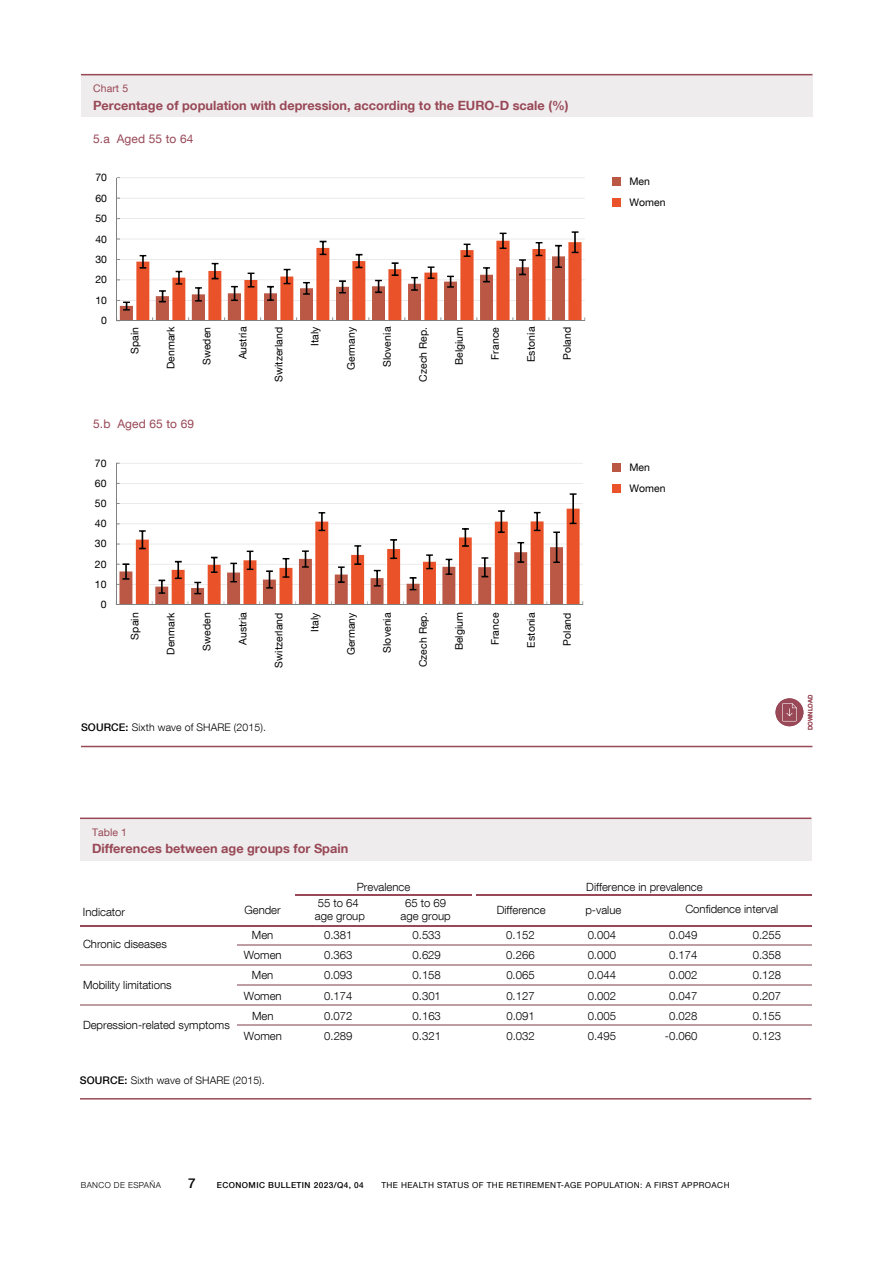
<style>
.page{position:relative;width:893px;height:1263px;background:#fff}
.page>*{position:absolute;margin:0;border:0;box-sizing:border-box;transform-origin:0 0}
.t1{font:500 13.5px "Bd E Neue Helvetica";color:#000}
.t2{font:700 12.75px "Bd E Neue Helvetica";color:#984856}
.t3{font:12px "Bd E Neue Helvetica";letter-spacing:.01em;color:#984856}
.t4{font:300 11.4px/13.5px "Bd E Neue Helvetica";color:#000}
.t5{font:10.5px "Bd E Neue Helvetica";letter-spacing:.005em;color:#000}
.t6{font:300 10.5px "Bd E Neue Helvetica";letter-spacing:.01em;color:#000}
.t7{font:10.5px "Bd E Neue Helvetica";letter-spacing:.01em;color:#984856}
.t8{font:8.25px "Bd E Neue Helvetica";letter-spacing:.05em;color:#000}
.t9{font:500 8.25px "Bd E Neue Helvetica";letter-spacing:.05em;color:#000}
.t10{font:300 8.25px "Bd E Neue Helvetica";letter-spacing:.05em;color:#000}
.t11{font:500 6px "Bd E Neue Helvetica";color:#984856}
.s1{font-weight:500}
</style>
<div class="page">
<hr style="left:81px;top:746px;width:731px;height:1px;background:#984856">
<div style="left:613px;top:484px;width:8px;height:8px;background:#ea5229"></div>
<div style="left:613px;top:463px;width:8px;height:8px;background:#ba5845"></div>
<div style="left:613px;top:198px;width:8px;height:9px;background:#ea5229"></div>
<div style="left:613px;top:177px;width:8px;height:9px;background:#ba5845"></div>
<div style="left:81px;top:75px;width:731px;height:42px;background:#efeced"></div>
<hr style="left:81px;top:74px;width:731px;height:1px;background:#984856">
<hr style="left:117px;top:218px;width:468px;height:1px;background:#d9d9d9">
<hr style="left:117px;top:198px;width:468px;height:1px;background:#d9d9d9">
<hr style="left:117px;top:178px;width:468px;height:1px;background:#d9d9d9">
<hr style="left:116px;top:178px;width:1px;height:143px;background:#7f8080">
<svg style="left:117px;top:231px;width:468px;height:90px"></svg>
<hr style="left:116px;top:483px;width:467px;height:1px;background:#d9d9d9">
<hr style="left:116px;top:463px;width:467px;height:1px;background:#d9d9d9">
<hr style="left:116px;top:463px;width:1px;height:142px;background:#7f8080">
<svg style="left:117px;top:493px;width:466px;height:112px"></svg>
<hr style="left:80px;top:1098px;width:731px;height:1px;background:#984856">
<hr style="left:295px;top:894px;width:177px;height:1px;background:#984856">
<hr style="left:477px;top:894px;width:335px;height:1px;background:#984856">
<hr style="left:81px;top:925px;width:731px;height:2px;background:#984856">
<hr style="left:237px;top:944px;width:575px;height:1px;background:#be9ea3">
<hr style="left:81px;top:964px;width:731px;height:2px;background:#be9ea3">
<hr style="left:237px;top:984px;width:575px;height:2px;background:#be9ea3">
<hr style="left:81px;top:1004px;width:731px;height:2px;background:#be9ea3">
<hr style="left:237px;top:1025px;width:575px;height:1px;background:#be9ea3">
<div style="left:80px;top:818px;width:731px;height:43px;background:#efeced"></div>
<hr style="left:80px;top:817px;width:731px;height:2px;background:#984856">
<div style="left:775px;top:698px;width:28px;height:28px;background:#984856;border-radius:50%"></div>
<svg style="left:782px;top:703px;width:15px;height:18px"></svg>
<p class="t7" style="left:93px;top:82px;width:37px">Chart 5</p>
<p class="t2" style="left:93px;top:97px;width:477px">Percentage of population with depression, according to the EURO-D scale (%)</p>
<p class="t3" style="left:93px;top:131px;width:102px">5.a Aged 55 to 64</p>
<p class="t5" style="left:96px;top:171px;width:13px">70</p>
<p class="t5" style="left:96px;top:191px;width:13px">60</p>
<p class="t5" style="left:96px;top:212px;width:13px">50</p>
<p class="t5" style="left:96px;top:232px;width:13px">40</p>
<p class="t5" style="left:96px;top:253px;width:13px">30</p>
<p class="t5" style="left:96px;top:273px;width:13px">20</p>
<p class="t5" style="left:96px;top:293px;width:13px">10</p>
<p class="t5" style="left:101px;top:314px;width:7px">0</p>
<p class="t5" style="left:128px;top:354px;width:29px;rotate:-90deg">Spain</p>
<p class="t5" style="left:164px;top:369px;width:44px;rotate:-90deg">Denmark</p>
<p class="t5" style="left:200px;top:365px;width:40px;rotate:-90deg">Sweden</p>
<p class="t5" style="left:236px;top:359px;width:34px;rotate:-90deg">Austria</p>
<p class="t5" style="left:272px;top:382px;width:57px;rotate:-90deg">Switzerland</p>
<p class="t5" style="left:308px;top:346px;width:21px;rotate:-90deg">Italy</p>
<p class="t5" style="left:344px;top:370px;width:44px;rotate:-90deg">Germany</p>
<p class="t5" style="left:380px;top:367px;width:42px;rotate:-90deg">Slovenia</p>
<p class="t5" style="left:416px;top:381px;width:56px;rotate:-90deg">Czech Rep.</p>
<p class="t5" style="left:452px;top:365px;width:40px;rotate:-90deg">Belgium</p>
<p class="t5" style="left:488px;top:360px;width:34px;rotate:-90deg">France</p>
<p class="t5" style="left:524px;top:362px;width:37px;rotate:-90deg">Estonia</p>
<p class="t5" style="left:560px;top:360px;width:35px;rotate:-90deg">Poland</p>
<p class="t3" style="left:93px;top:417px;width:102px">5.b Aged 65 to 69</p>
<p class="t5" style="left:95px;top:456px;width:13px">70</p>
<p class="t5" style="left:95px;top:477px;width:13px">60</p>
<p class="t5" style="left:95px;top:497px;width:13px">50</p>
<p class="t5" style="left:95px;top:517px;width:13px">40</p>
<p class="t5" style="left:95px;top:537px;width:13px">30</p>
<p class="t5" style="left:95px;top:557px;width:13px">20</p>
<p class="t5" style="left:95px;top:578px;width:13px">10</p>
<p class="t5" style="left:101px;top:598px;width:7px">0</p>
<p class="t5" style="left:128px;top:639px;width:29px;rotate:-90deg">Spain</p>
<p class="t5" style="left:164px;top:655px;width:44px;rotate:-90deg">Denmark</p>
<p class="t5" style="left:200px;top:651px;width:40px;rotate:-90deg">Sweden</p>
<p class="t5" style="left:236px;top:645px;width:34px;rotate:-90deg">Austria</p>
<p class="t5" style="left:272px;top:667px;width:57px;rotate:-90deg">Switzerland</p>
<p class="t5" style="left:308px;top:632px;width:21px;rotate:-90deg">Italy</p>
<p class="t5" style="left:344px;top:655px;width:44px;rotate:-90deg">Germany</p>
<p class="t5" style="left:380px;top:653px;width:42px;rotate:-90deg">Slovenia</p>
<p class="t5" style="left:416px;top:667px;width:56px;rotate:-90deg">Czech Rep.</p>
<p class="t5" style="left:452px;top:650px;width:40px;rotate:-90deg">Belgium</p>
<p class="t5" style="left:488px;top:645px;width:34px;rotate:-90deg">France</p>
<p class="t5" style="left:524px;top:648px;width:37px;rotate:-90deg">Estonia</p>
<p class="t5" style="left:560px;top:645px;width:35px;rotate:-90deg">Poland</p>
<p class="t6" style="left:81px;top:721px;width:186px"><span class="s1">SOURCE:</span> Sixth wave of SHARE (2015).</p>
<p class="t5" style="left:629px;top:175px;width:22px">Men</p>
<p class="t5" style="left:629px;top:196px;width:38px">Women</p>
<p class="t5" style="left:629px;top:461px;width:22px">Men</p>
<p class="t5" style="left:629px;top:481px;width:38px">Women</p>
<p class="t11" style="left:807px;top:730px;width:37px;rotate:-90deg">DOWNLOAD</p>
<p class="t7" style="left:92px;top:825px;width:37px">Table 1</p>
<p class="t2" style="left:92px;top:841px;width:258px">Differences between age groups for Spain</p>
<p class="t4" style="left:357px;top:880px;width:55px">Prevalence</p>
<p class="t4" style="left:586px;top:880px;width:118px">Difference in prevalence</p>
<p class="t4" style="left:83px;top:904px;width:44px">Indicator</p>
<p class="t4" style="left:244px;top:903px;width:38px">Gender</p>
<p class="t4" style="left:315px;top:895px;width:52px">55 to 64 age group</p>
<p class="t4" style="left:401px;top:895px;width:52px;text-align:center">65 to 69 age group</p>
<p class="t4" style="left:497px;top:903px;width:50px">Difference</p>
<p class="t4" style="left:585px;top:903px;width:37px">p-value</p>
<p class="t4" style="left:252px;top:928px;width:23px">Men</p>
<p class="t4" style="left:324px;top:928px;width:30px">0.381</p>
<p class="t4" style="left:413px;top:928px;width:30px">0.533</p>
<p class="t4" style="left:506px;top:928px;width:30px">0.152</p>
<p class="t4" style="left:588px;top:928px;width:30px">0.004</p>
<p class="t4" style="left:669px;top:928px;width:30px">0.049</p>
<p class="t4" style="left:753px;top:928px;width:30px">0.255</p>
<p class="t4" style="left:244px;top:948px;width:40px">Women</p>
<p class="t4" style="left:324px;top:948px;width:30px">0.363</p>
<p class="t4" style="left:413px;top:948px;width:30px">0.629</p>
<p class="t4" style="left:506px;top:948px;width:30px">0.266</p>
<p class="t4" style="left:588px;top:948px;width:30px">0.000</p>
<p class="t4" style="left:669px;top:948px;width:30px">0.174</p>
<p class="t4" style="left:753px;top:948px;width:30px">0.358</p>
<p class="t4" style="left:252px;top:968px;width:23px">Men</p>
<p class="t4" style="left:324px;top:968px;width:30px">0.093</p>
<p class="t4" style="left:413px;top:968px;width:30px">0.158</p>
<p class="t4" style="left:506px;top:968px;width:30px">0.065</p>
<p class="t4" style="left:588px;top:968px;width:30px">0.044</p>
<p class="t4" style="left:669px;top:968px;width:30px">0.002</p>
<p class="t4" style="left:753px;top:968px;width:30px">0.128</p>
<p class="t4" style="left:244px;top:988px;width:40px">Women</p>
<p class="t4" style="left:324px;top:988px;width:30px">0.174</p>
<p class="t4" style="left:413px;top:988px;width:30px">0.301</p>
<p class="t4" style="left:506px;top:988px;width:30px">0.127</p>
<p class="t4" style="left:588px;top:988px;width:30px">0.002</p>
<p class="t4" style="left:669px;top:988px;width:30px">0.047</p>
<p class="t4" style="left:753px;top:988px;width:30px">0.207</p>
<p class="t4" style="left:252px;top:1009px;width:23px">Men</p>
<p class="t4" style="left:324px;top:1009px;width:30px">0.072</p>
<p class="t4" style="left:413px;top:1009px;width:30px">0.163</p>
<p class="t4" style="left:506px;top:1009px;width:30px">0.091</p>
<p class="t4" style="left:588px;top:1009px;width:30px">0.005</p>
<p class="t4" style="left:669px;top:1009px;width:30px">0.028</p>
<p class="t4" style="left:753px;top:1009px;width:30px">0.155</p>
<p class="t4" style="left:244px;top:1029px;width:40px">Women</p>
<p class="t4" style="left:324px;top:1029px;width:30px">0.289</p>
<p class="t4" style="left:413px;top:1029px;width:30px">0.321</p>
<p class="t4" style="left:506px;top:1029px;width:30px">0.032</p>
<p class="t4" style="left:588px;top:1029px;width:30px">0.495</p>
<p class="t4" style="left:665px;top:1029px;width:34px">-0.060</p>
<p class="t4" style="left:753px;top:1029px;width:30px">0.123</p>
<p class="t4" style="left:685px;top:902px;width:95px">Confidence interval</p>
<p class="t4" style="left:83px;top:937px;width:85px">Chronic diseases</p>
<p class="t4" style="left:83px;top:978px;width:90px">Mobility limitations</p>
<p class="t4" style="left:83px;top:1018px;width:148px">Depression-related symptoms</p>
<p class="t6" style="left:80px;top:1074px;width:186px"><span class="s1">SOURCE:</span> Sixth wave of SHARE (2015).</p>
<p class="t10" style="left:81px;top:1180px;width:82px">BANCO DE ESPAÑA</p>
<p class="t1" style="left:188px;top:1175px;width:9px">7</p>
<p class="t9" style="left:217px;top:1180px;width:148px">ECONOMIC BULLETIN 2023/Q4, 04</p>
<p class="t8" style="left:381px;top:1180px;width:350px">THE HEALTH STATUS OF THE RETIREMENT-AGE POPULATION: A FIRST APPROACH</p>
</div>
